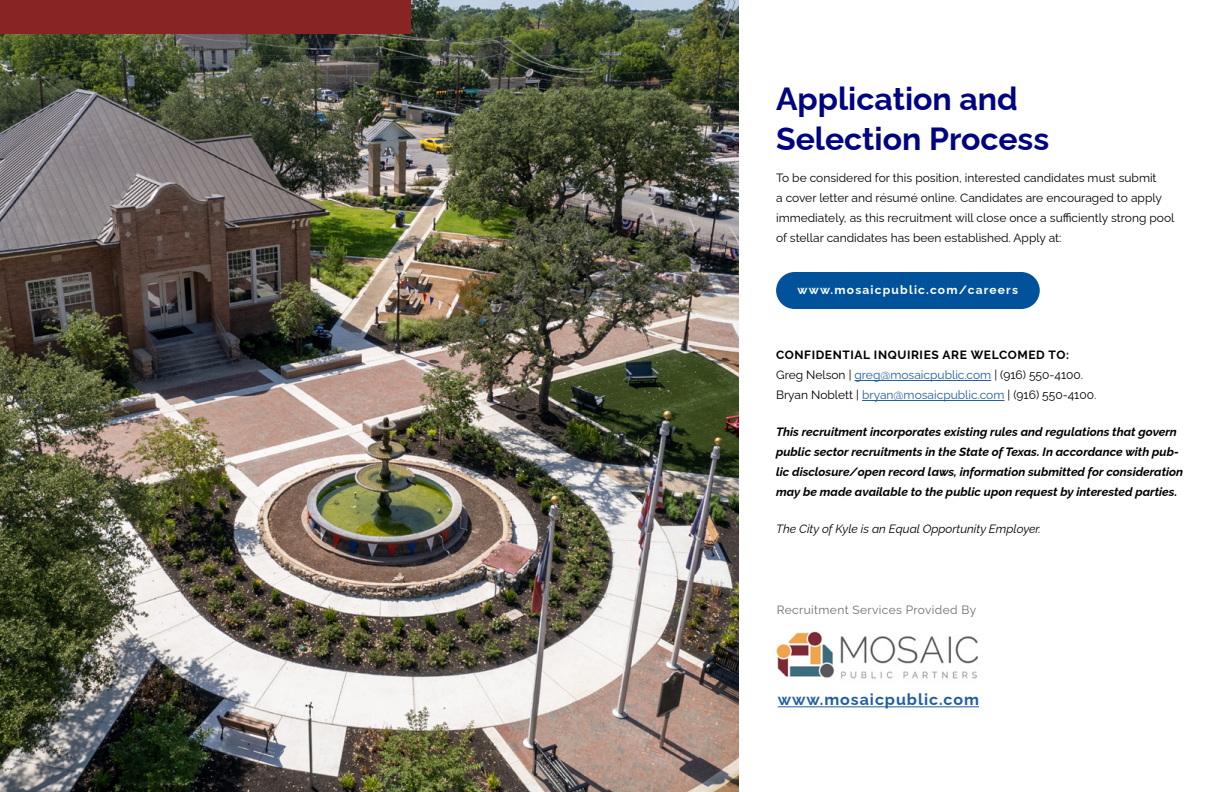
<style>
.page{position:relative;width:1224px;height:792px;background:#fff}
.page>*{position:absolute;margin:0;border:0;box-sizing:border-box;transform-origin:0 0}
.t1{font:700 32px/40px "Raleway";color:#000480}
.t2{font:700 16px "Raleway";letter-spacing:.06em;color:#215e9e}
.t3{font:12px/20px "Raleway";color:#000}
.t4{font:italic 700 12px/20px "Raleway";color:#000}
.t5{font:italic 12px "Raleway";color:#000}
.t6{font:12px "Raleway";letter-spacing:.03em;color:#6d6e71}
.t7{font:700 12px "Raleway";letter-spacing:.1em;color:#fff}
.s1{font-weight:700}
.s2{color:#215e9e}
</style>
<div class="page">
<img style="left:0;top:0;width:739px;height:792px">
<div style="left:0;top:0;width:411px;height:33px;background:#892424"></div>
<hr style="left:855px;top:380px;width:136px;height:1px;background:#215e9e">
<hr style="left:862px;top:400px;width:142px;height:1px;background:#215e9e">
<div style="left:776px;top:272px;width:264px;height:37px;background:#00529b;border-radius:18px"></div>
<img style="left:840px;top:636px;width:138px;height:43px">
<img style="left:776px;top:631px;width:58px;height:47px">
<hr style="left:778px;top:706px;width:201px;height:1px;background:#215e9e">
<h1 class="t1" style="left:776px;top:75px;width:275px">Application and<br>Selection Process</h1>
<p class="t3" style="left:776px;top:167px;width:400px">To be considered for this position, interested candidates must submit<br>a cover letter and résumé online. Candidates are encouraged to apply immediately, as this recruitment will close once a sufficiently strong pool of stellar candidates has been established. Apply at:</p>
<p class="t7" style="left:798px;top:280px;width:222px">www.mosaicpublic.com/careers</p>
<p class="t3" style="left:776px;top:344px;width:322px"><span class="s1">CONFIDENTIAL INQUIRIES ARE WELCOMED TO:<br></span>Greg Nelson | <span class="s2">greg@mosaicpublic.com</span> | (916) 550-4100.<br>Bryan Noblett | <span class="s2">bryan@mosaicpublic.com</span> | (916) 550-4100.</p>
<p class="t4" style="left:776px;top:421px;width:409px">This recruitment incorporates existing rules and regulations that govern public sector recruitments in the State of Texas. In accordance with pub&shy;lic disclosure/open record laws, information submitted for consideration may be made available to the public upon request by interested parties.</p>
<p class="t5" style="left:776px;top:519px;width:266px">The City of Kyle is an Equal Opportunity Employer.</p>
<p class="t6" style="left:777px;top:600px;width:201px">Recruitment Services Provided By</p>
<h2 class="t2" style="left:778px;top:687px;width:203px">www.mosaicpublic.com</h2>
</div>
